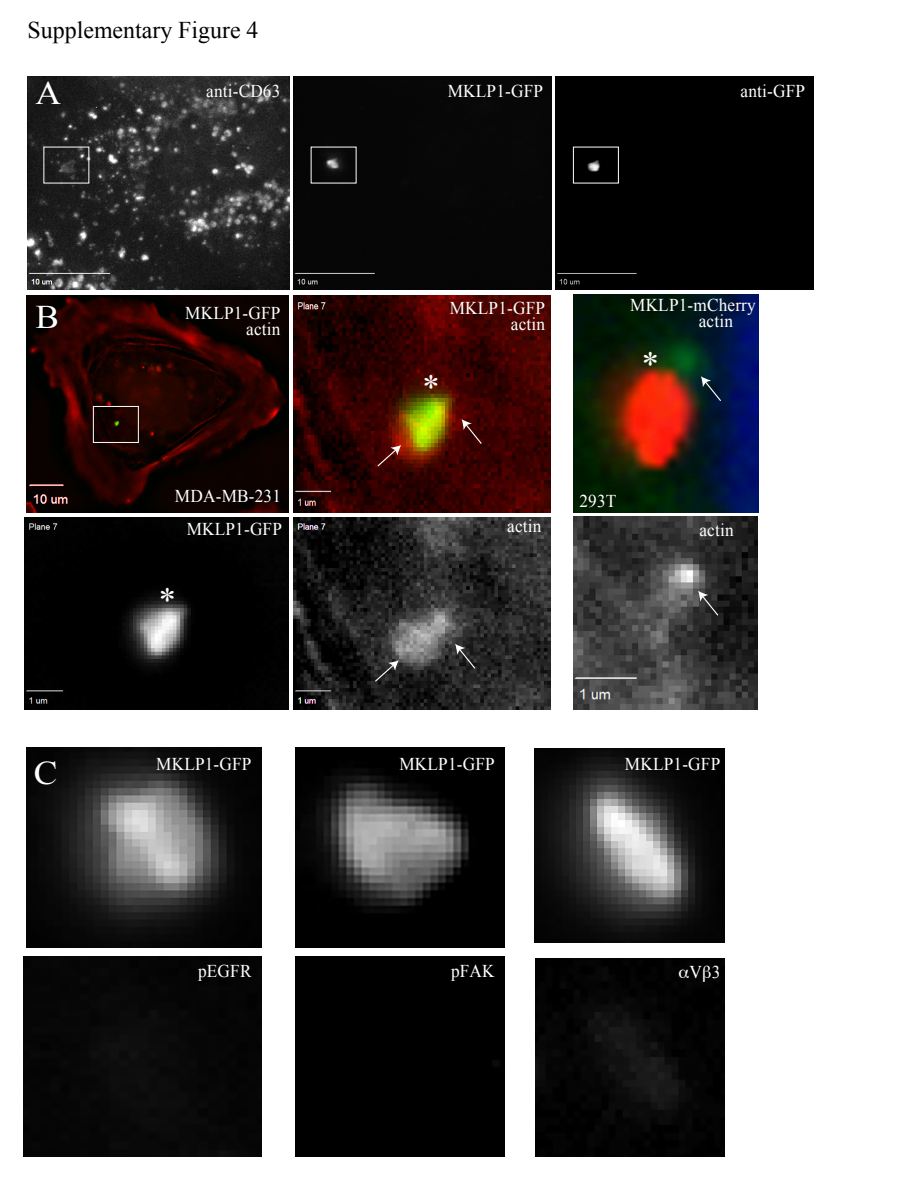
<style>
.page{position:relative;width:900px;height:1200px;background:#fff}
.page>*{position:absolute;margin:0;border:0;box-sizing:border-box;transform-origin:0 0}
.t1{font:33px "Times New Roman";color:#fff;scale:1.08 1}
.t2{font:24px "Times New Roman";color:#000100}
.t3{font:18px/15.8px "Times New Roman";letter-spacing:.01em;color:#fff;text-align:right;scale:.96 1}
</style>
<div class="page">
<img style="left:26px;top:296px;width:262px;height:217px">
<img style="left:25px;top:518px;width:263px;height:192px">
<img style="left:293px;top:518px;width:257px;height:192px">
<img style="left:293px;top:296px;width:257px;height:217px">
<div style="left:93px;top:406px;width:46px;height:37px;border:1px solid #fff"></div>
<svg style="left:374px;top:660px;width:25px;height:23px"></svg>
<svg style="left:376px;top:445px;width:25px;height:23px"></svg>
<svg style="left:455px;top:644px;width:21px;height:26px"></svg>
<svg style="left:462px;top:419px;width:21px;height:26px"></svg>
<div style="left:24px;top:957px;width:237px;height:199px;background:#070707"></div>
<img style="left:27px;top:747px;width:234px;height:200px">
<div style="left:295px;top:957px;width:210px;height:199px;background:#000"></div>
<img style="left:295px;top:747px;width:210px;height:200px">
<img style="left:534px;top:749px;width:191px;height:194px">
<img style="left:536px;top:958px;width:189px;height:198px">
<img style="left:28px;top:77px;width:261px;height:212px">
<div style="left:293px;top:77px;width:258px;height:212px;background:#060606"></div>
<div style="left:555px;top:77px;width:259px;height:212px;background:#000"></div>
<div style="left:573px;top:147px;width:46px;height:36px;border:1px solid #fff"></div>
<img style="left:573px;top:294px;width:185px;height:219px">
<img style="left:573px;top:517px;width:184px;height:193px">
<svg style="left:698px;top:591px;width:21px;height:26px"></svg>
<svg style="left:701px;top:376px;width:21px;height:26px"></svg>
<svg style="left:679px;top:970px;width:10px;height:8px"></svg>
<svg style="left:703px;top:966px;width:8px;height:16px"></svg>
<h2 class="t2" style="left:28px;top:17px;width:232px">Supplementary Figure 4</h2>
<h1 class="t1" style="left:35px;top:75px;width:25px">A</h1>
<p class="t3" style="left:206px;top:83px;width:79px">anti-CD63</p>
<p class="t3" style="left:448px;top:83px;width:101px">MKLP1-GFP</p>
<p class="t3" style="left:741px;top:83px;width:69px">anti-GFP</p>
<h1 class="t1" style="left:35px;top:298px;width:23px">B</h1>
<p class="t3" style="left:185px;top:305px;width:101px">MKLP1-GFP actin</p>
<p class="t3" style="left:450px;top:300px;width:101px">MKLP1-GFP actin</p>
<h1 class="t1" style="left:422px;top:369px;width:18px">*</h1>
<p class="t3" style="left:699px;top:297px;width:61px;text-align:left;text-indent:-69px">MKLP1-mCherry actin</p>
<h1 class="t1" style="left:641px;top:346px;width:18px">*</h1>
<p class="t3" style="left:175px;top:488px;width:112px">MDA-MB-231</p>
<p class="t3" style="left:187px;top:521px;width:101px">MKLP1-GFP</p>
<p class="t3" style="left:507px;top:518px;width:37px">actin</p>
<h1 class="t1" style="left:158px;top:582px;width:18px">*</h1>
<p class="t3" style="left:579px;top:493px;width:40px">293T</p>
<p class="t3" style="left:699px;top:522px;width:37px">actin</p>
<h1 class="t1" style="left:34px;top:754px;width:23px">C</h1>
<p class="t3" style="left:156px;top:756px;width:101px">MKLP1-GFP</p>
<p class="t3" style="left:399px;top:756px;width:101px">MKLP1-GFP</p>
<p class="t3" style="left:625px;top:756px;width:101px">MKLP1-GFP</p>
<p class="t3" style="left:198px;top:963px;width:57px">pEGFR</p>
<p class="t3" style="left:451px;top:963px;width:47px">pFAK</p>
<p class="t3" style="left:689px;top:964px;width:34px">V 3</p>
</div>
